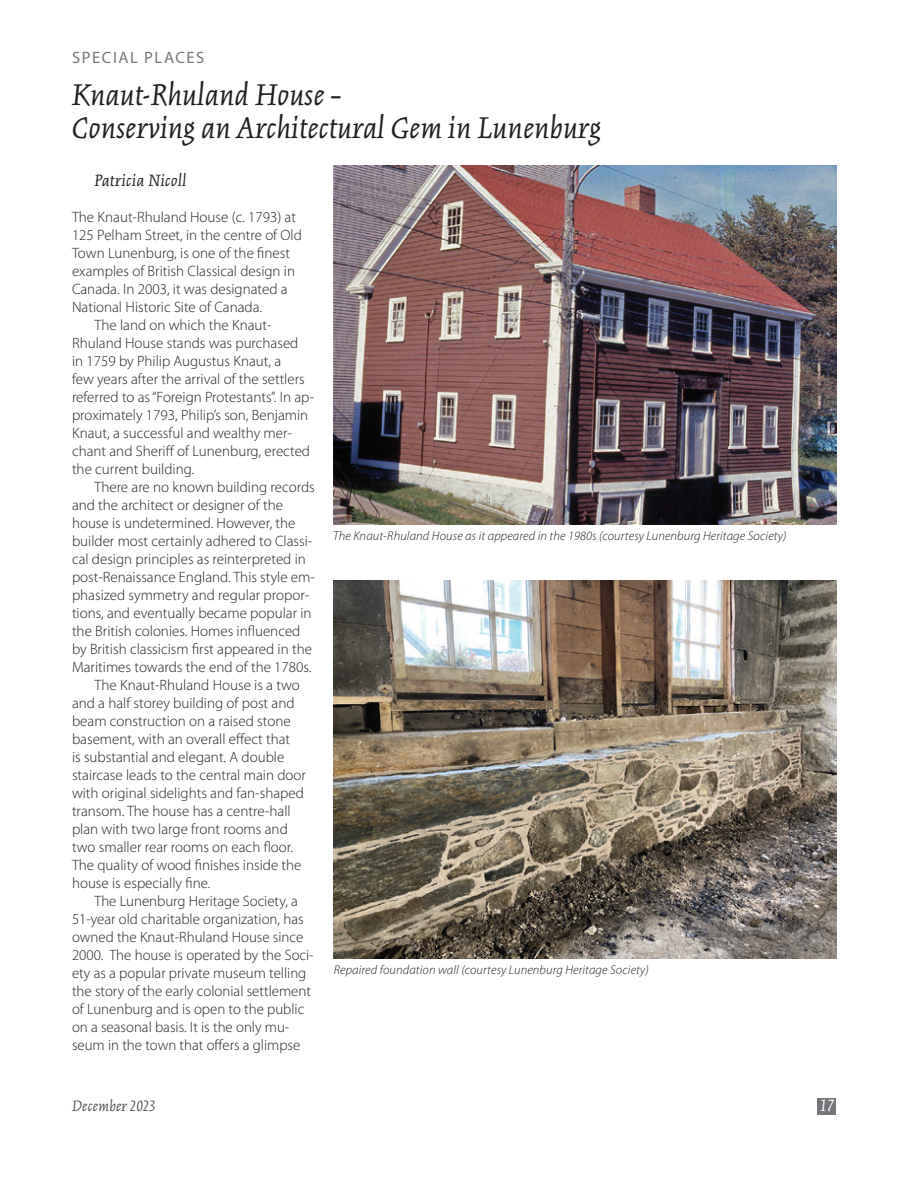
<style>
.page{position:relative;width:918px;height:1188px;background:#fff}
.page>*{position:absolute;margin:0;border:0;box-sizing:border-box;transform-origin:0 0}
.t1{font:italic 33px/33px "Kinesis Pro 3";letter-spacing:.01em;color:#231f20}
.t2{font:italic 18px "Kinesis Pro 3";letter-spacing:.025em;color:#231f20}
.t3{font:italic 18px "Kinesis Pro 3";color:#fff}
.t4{font:16.5px "Myriad Pro";letter-spacing:.095em;color:#757679}
.t5{font:italic 16.5px "Kinesis Pro 3";letter-spacing:.01em;color:#57585a}
.t6{font:300 15px "Myriad Pro";color:#231f20}
.t7{font:italic 300 12.75px "Myriad Pro";letter-spacing:.01em;color:#231f20}
</style>
<div class="page">
<div style="left:817px;top:1098px;width:19px;height:17px;background:#757679"></div>
<img style="left:333px;top:166px;width:504px;height:358px">
<img style="left:333px;top:580px;width:504px;height:378px">
<p class="t4" style="left:72px;top:48px;width:134px">SPECIAL PLACES</p>
<h1 class="t1" style="left:72px;top:78px;width:530px">Knaut-Rhuland House –<br>Conserving an Architectural Gem in Lunenburg</h1>
<p class="t2" style="left:94px;top:170px;width:93px">Patricia Nicoll</p>
<p class="t6" style="left:72px;top:208px;width:226px">The Knaut-Rhuland House (c. 1793) at</p>
<p class="t6" style="left:72px;top:226px;width:231px">125 Pelham Street, in the centre of Old</p>
<p class="t6" style="left:72px;top:244px;width:220px">Town Lunenburg, is one of the finest</p>
<p class="t6" style="left:72px;top:262px;width:225px">examples of British Classical design in</p>
<p class="t6" style="left:72px;top:280px;width:217px">Canada. In 2003, it was designated a</p>
<p class="t6" style="left:72px;top:298px;width:192px">National Historic Site of Canada.</p>
<p class="t6" style="left:94px;top:316px;width:179px">The land on which the Knaut-</p>
<p class="t6" style="left:72px;top:334px;width:228px">Rhuland House stands was purchased</p>
<p class="t6" style="left:72px;top:352px;width:211px">in 1759 by Philip Augustus Knaut, a</p>
<p class="t6" style="left:72px;top:370px;width:234px">few years after the arrival of the settlers</p>
<p class="t6" style="left:72px;top:388px;width:244px">referred to as “Foreign Protestants”. In ap-</p>
<p class="t6" style="left:72px;top:406px;width:238px">proximately 1793, Philip’s son, Benjamin</p>
<p class="t6" style="left:72px;top:424px;width:221px">Knaut, a successful and wealthy mer-</p>
<p class="t6" style="left:72px;top:442px;width:240px">chant and Sheriff of Lunenburg, erected</p>
<p class="t6" style="left:72px;top:460px;width:124px">the current building.</p>
<p class="t6" style="left:94px;top:478px;width:222px">There are no known building records</p>
<p class="t6" style="left:72px;top:496px;width:213px">and the architect or designer of the</p>
<p class="t6" style="left:72px;top:514px;width:225px">house is undetermined. However, the</p>
<p class="t6" style="left:72px;top:532px;width:242px">builder most certainly adhered to Classi-</p>
<p class="t6" style="left:72px;top:550px;width:235px">cal design principles as reinterpreted in</p>
<p class="t6" style="left:72px;top:568px;width:245px">post-Renaissance England. This style em-</p>
<p class="t6" style="left:72px;top:586px;width:239px">phasized symmetry and regular propor-</p>
<p class="t6" style="left:72px;top:604px;width:241px">tions, and eventually became popular in</p>
<p class="t6" style="left:72px;top:622px;width:230px">the British colonies. Homes influenced</p>
<p class="t6" style="left:72px;top:640px;width:242px">by British classicism first appeared in the</p>
<p class="t6" style="left:72px;top:658px;width:241px">Maritimes towards the end of the 1780s.</p>
<p class="t6" style="left:94px;top:676px;width:207px">The Knaut-Rhuland House is a two</p>
<p class="t6" style="left:72px;top:694px;width:224px">and a half storey building of post and</p>
<p class="t6" style="left:72px;top:712px;width:220px">beam construction on a raised stone</p>
<p class="t6" style="left:72px;top:730px;width:220px">basement, with an overall effect that</p>
<p class="t6" style="left:72px;top:748px;width:214px">is substantial and elegant. A double</p>
<p class="t6" style="left:72px;top:766px;width:235px">staircase leads to the central main door</p>
<p class="t6" style="left:72px;top:784px;width:233px">with original sidelights and fan-shaped</p>
<p class="t6" style="left:72px;top:802px;width:220px">transom. The house has a centre-hall</p>
<p class="t6" style="left:72px;top:820px;width:217px">plan with two large front rooms and</p>
<p class="t6" style="left:72px;top:838px;width:223px">two smaller rear rooms on each floor.</p>
<p class="t6" style="left:72px;top:856px;width:231px">The quality of wood finishes inside the</p>
<p class="t6" style="left:72px;top:874px;width:140px">house is especially fine.</p>
<p class="t6" style="left:94px;top:892px;width:205px">The Lunenburg Heritage Society, a</p>
<p class="t6" style="left:72px;top:910px;width:233px">51-year old charitable organization, has</p>
<p class="t6" style="left:72px;top:928px;width:233px">owned the Knaut-Rhuland House since</p>
<p class="t6" style="left:72px;top:946px;width:243px">2000. The house is operated by the Soci-</p>
<p class="t6" style="left:72px;top:964px;width:236px">ety as a popular private museum telling</p>
<p class="t6" style="left:72px;top:982px;width:240px">the story of the early colonial settlement</p>
<p class="t6" style="left:72px;top:1000px;width:234px">of Lunenburg and is open to the public</p>
<p class="t6" style="left:72px;top:1018px;width:219px">on a seasonal basis. It is the only mu-</p>
<p class="t6" style="left:72px;top:1036px;width:230px">seum in the town that offers a glimpse</p>
<p class="t7" style="left:333px;top:529px;width:455px">The Knaut-Rhuland House as it appeared in the 1980s (courtesy Lunenburg Heritage Society)</p>
<p class="t7" style="left:334px;top:963px;width:316px">Repaired foundation wall (courtesy Lunenburg Heritage Society)</p>
<p class="t5" style="left:72px;top:1097px;width:85px">December 2023</p>
<p class="t3" style="left:820px;top:1096px;width:15px">17</p>
</div>
